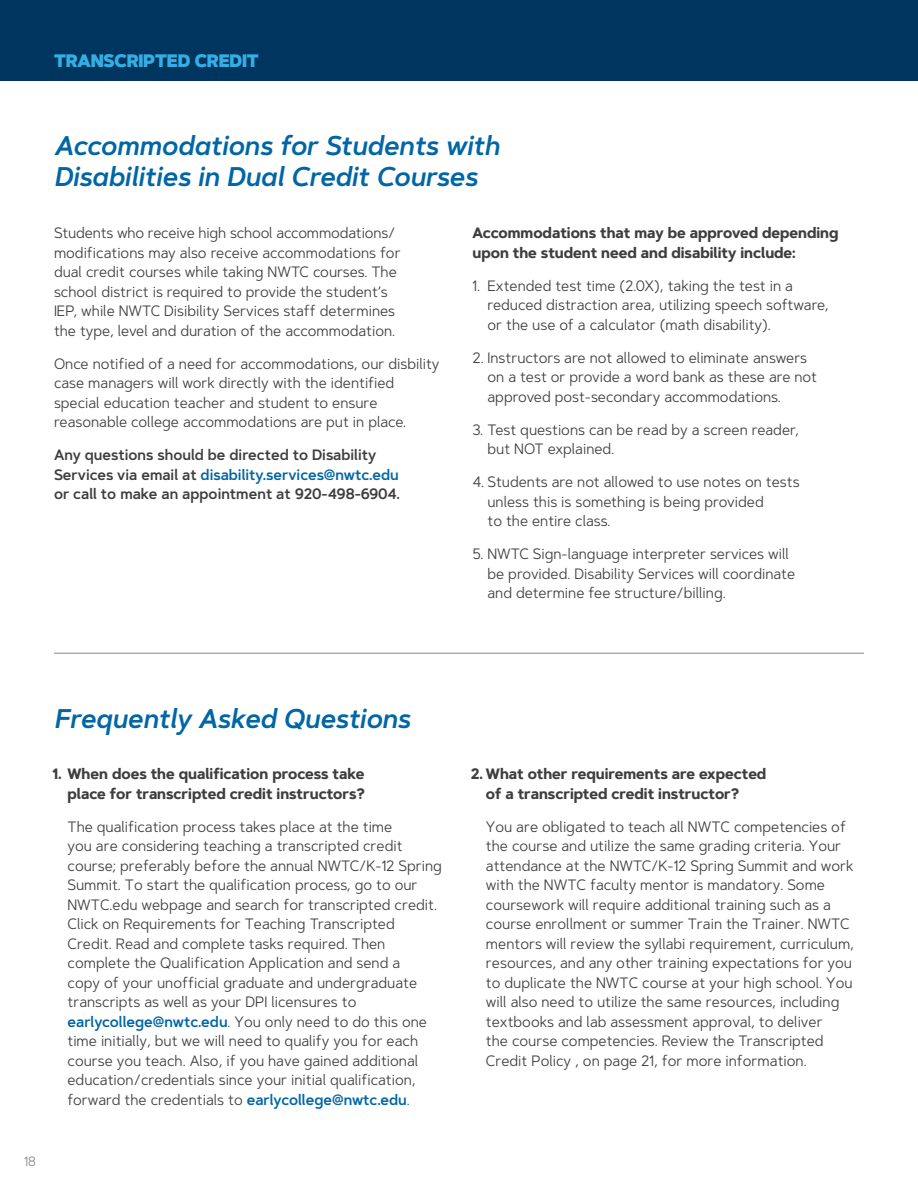
<style>
.page{position:relative;width:918px;height:1188px;background:#fff}
.page>*{position:absolute;margin:0;border:0;box-sizing:border-box;transform-origin:0 0}
.t1{font:italic 600 27px/31.5px "Artegra Sans";color:#0066a5;scale:.95 1}
.t2{font:900 18px "Artegra Sans";letter-spacing:-.01em;color:#35aee3;scale:.95 1}
.t3{font:15px/19.5px "Artegra Sans";color:#3e3e3f;scale:.95 1}
.t4{font:700 15px/19.5px "Artegra Sans";color:#3e3e3f;scale:.95 1}
.t5{font:600 15px/19.5px "Artegra Sans";color:#3e3e3f;scale:.95 1}
.t6{font:13.5px "Artegra Sans";color:#868a8e;scale:.95 1}
.s1{color:#0066a5}
.s2{font-weight:600;color:#0066a5}
</style>
<div class="page">
<div style="left:0;top:0;width:918px;height:81px;background:#003560"></div>
<hr style="left:54px;top:653px;width:810px;height:1px;background:#868a8e">
<p class="t2" style="left:54px;top:47px;width:217px">TRANSCRIPTED CREDIT</p>
<h1 class="t1" style="left:54px;top:130px;width:470px">Accommodations for Students with<br>Disabilities in Dual Credit Courses</h1>
<p class="t3" style="left:54px;top:223px;width:366px">Students who receive high school accommodations/ modifications may also receive accommodations for dual credit courses while taking NWTC courses. The school district is required to provide the student’s IEP, while NWTC Disibility Services staff determines the type, level and duration of the accommodation.</p>
<p class="t3" style="left:54px;top:353px;width:407px">Once notified of a need for accommodations, our disbility case managers will work directly with the identified special education teacher and student to ensure reasonable college accommodations are put in place.</p>
<p class="t5" style="left:54px;top:445px;width:366px">Any questions should be directed to Disability<br>Services via email at <span class="s1">disability.services@nwtc.edu </span>or call to make an appointment at 920-498-6904.</p>
<p class="t4" style="left:472px;top:223px;width:387px">Accommodations that may be approved depending upon the student need and disability include:</p>
<p class="t3" style="left:487px;top:275px;width:361px;text-indent:-15px">1. Extended test time (2.0X), taking the test in a reduced distraction area, utilizing speech software, or the use of a calculator (math disability).</p>
<p class="t3" style="left:487px;top:347px;width:348px;text-indent:-15px">2. Instructors are not allowed to eliminate answers on a test or provide a word bank as these are not approved post-secondary accommodations.</p>
<p class="t3" style="left:487px;top:419px;width:329px;text-indent:-15px">3. Test questions can be read by a screen reader, but NOT explained.</p>
<p class="t3" style="left:487px;top:472px;width:330px;text-indent:-15px">4. Students are not allowed to use notes on tests unless this is something is being provided<br>to the entire class.</p>
<p class="t3" style="left:487px;top:544px;width:325px;text-indent:-15px">5. NWTC Sign-language interpreter services will be provided. Disability Services will coordinate and determine fee structure/billing.</p>
<h1 class="t1" style="left:54px;top:703px;width:376px">Frequently Asked Questions</h1>
<p class="t4" style="left:52px;top:764px;width:330px;text-align:right">1. When does the qualification process take place for transcripted credit instructors?</p>
<p class="t3" style="left:68px;top:816px;width:396px">The qualification process takes place at the time<br>you are considering teaching a transcripted credit course; preferably before the annual NWTC/K-12 Spring Summit. To start the qualification process, go to our NWTC.edu webpage and search for transcripted credit.<br>Click on Requirements for Teaching Transcripted Credit. Read and complete tasks required. Then complete the Qualification Application and send a<br>copy of your unofficial graduate and undergraduate transcripts as well as your DPI licensures to <span class="s2">earlycollege@nwtc.edu</span><span class="s1">.</span> You only need to do this one time initially, but we will need to qualify you for each course you teach. Also, if you have gained additional education/credentials since your initial qualification, forward the credentials to <span class="s2">earlycollege@nwtc.edu</span>.</p>
<p class="t6" style="left:24px;top:1152px;width:14px">18</p>
<p class="t4" style="left:486px;top:764px;width:297px;text-indent:-15px">2. What other requirements are expected of a transcripted credit instructor?</p>
<p class="t3" style="left:486px;top:816px;width:389px">You are obligated to teach all NWTC competencies of the course and utilize the same grading criteria. Your attendance at the NWTC/K-12 Spring Summit and work with the NWTC faculty mentor is mandatory. Some coursework will require additional training such as a course enrollment or summer Train the Trainer. NWTC mentors will review the syllabi requirement, curriculum, resources, and any other training expectations for you to duplicate the NWTC course at your high school. You will also need to utilize the same resources, including textbooks and lab assessment approval, to deliver<br>the course competencies. Review the Transcripted Credit Policy , on page 21, for more information.</p>
</div>
